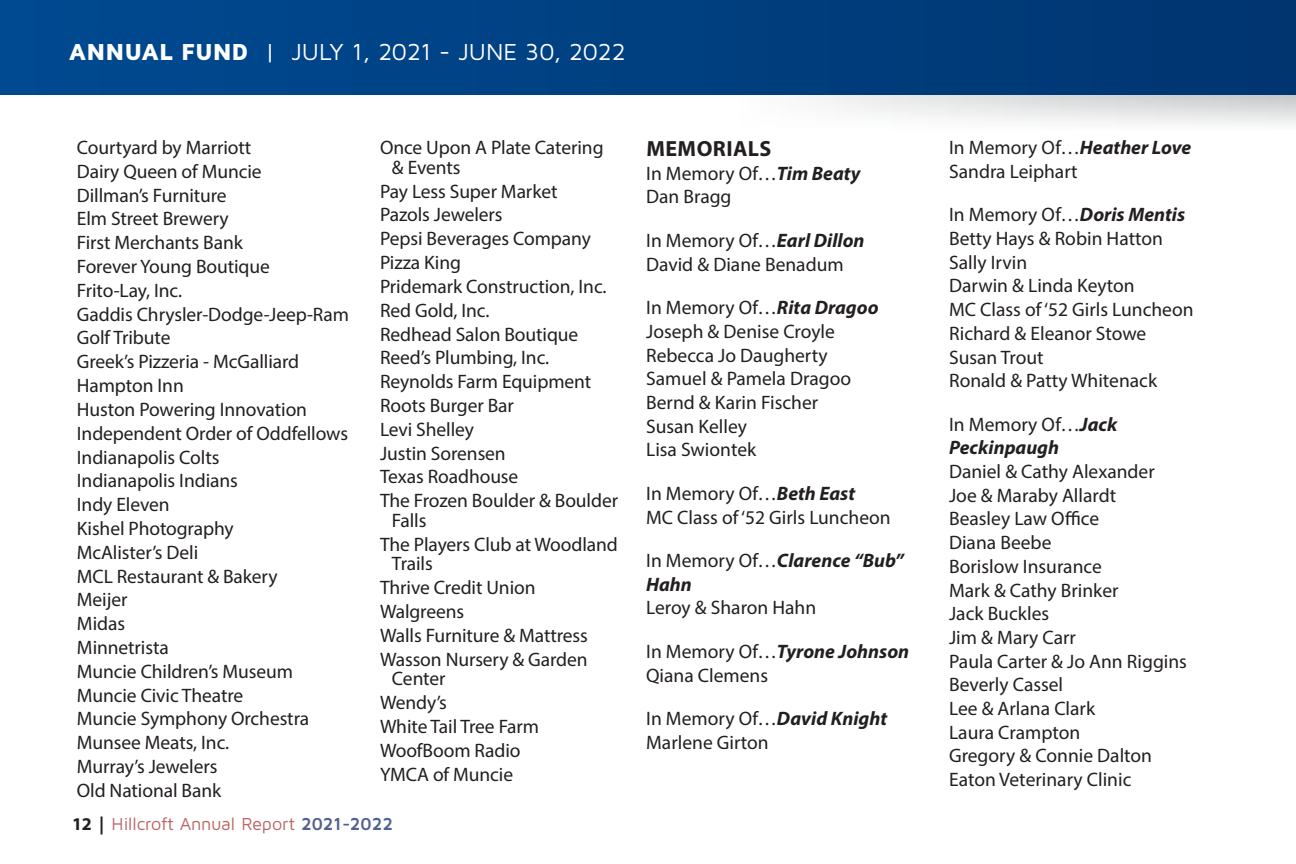
<style>
.page{position:relative;width:1296px;height:864px;background:#fff}
.page>*{position:absolute;margin:0;border:0;box-sizing:border-box;transform-origin:0 0}
.t1{font:24px "Maven Pro";letter-spacing:-.015em;color:#fff}
.t2{font:700 22px "Myriad Pro";letter-spacing:.02em;color:#231f20}
.t3{font:19.6px/23.8px "Myriad Pro";letter-spacing:-.005em;color:#231f20}
.t4{font:italic 700 19.6px/23.6px "Myriad Pro";color:#231f20}
.t5{font:18px "Maven Pro";letter-spacing:-.015em;color:#b96563}
.s1{font-weight:900}
.s2{font-family:"Myriad Pro";font-weight:700;color:#231f20}
.s3{font-weight:700;color:#506290}
.s4{font-weight:700;font-style:italic}
.s5{font-weight:400;font-style:normal}
</style>
<div class="page">
<svg style="left:741px;top:94px;width:555px;height:31px"></svg>
<div style="left:0;top:0;width:1296px;height:94px;background:linear-gradient(to right,#004a91,#003570)"></div>
<p class="t1" style="left:69px;top:37px;width:559px"><span class="s1">ANNUAL FUND</span> | JULY 1, 2021 - JUNE 30, 2022</p>
<p class="t3" style="left:77px;top:135px;width:274px">Courtyard by Marriott<br>Dairy Queen of Muncie<br>Dillman’s Furniture<br>Elm Street Brewery<br>First Merchants Bank<br>Forever Young Boutique<br>Frito-Lay, Inc.<br>Gaddis Chrysler-Dodge-Jeep-Ram<br>Golf Tribute<br>Greek’s Pizzeria - McGalliard<br>Hampton Inn<br>Huston Powering Innovation<br>Independent Order of Oddfellows<br>Indianapolis Colts<br>Indianapolis Indians<br>Indy Eleven<br>Kishel Photography<br>McAlister’s Deli<br>MCL Restaurant &amp; Bakery<br>Meijer<br>Midas<br>Minnetrista<br>Muncie Children’s Museum<br>Muncie Civic Theatre<br>Muncie Symphony Orchestra<br>Munsee Meats, Inc.<br>Murray’s Jewelers<br>Old National Bank</p>
<p class="t3" style="left:392px;top:137px;width:213px;line-height:19.6px;text-indent:-12px">Once Upon A Plate Catering &amp; Events</p>
<p class="t3" style="left:380px;top:179px;width:240px">Pay Less Super Market<br>Pazols Jewelers<br>Pepsi Beverages Company<br>Pizza King<br>Pridemark Construction, Inc.<br>Red Gold, Inc.<br>Redhead Salon Boutique<br>Reed’s Plumbing, Inc.<br>Reynolds Farm Equipment<br>Roots Burger Bar<br>Levi Shelley<br>Justin Sorensen<br>Texas Roadhouse<br>The Frozen Boulder &amp; Boulder</p>
<p class="t3" style="left:380px;top:508px;width:239px;text-indent:12px">Falls<br>The Players Club at Woodland</p>
<p class="t3" style="left:380px;top:552px;width:209px;text-indent:12px">Trails<br>Thrive Credit Union<br>Walgreens<br>Walls Furniture &amp; Mattress<br>Wasson Nursery &amp; Garden</p>
<p class="t3" style="left:380px;top:667px;width:161px;text-indent:12px">Center<br>Wendy’s<br>White Tail Tree Farm<br>WoofBoom Radio<br>YMCA of Muncie</p>
<p class="t5" style="left:72px;top:813px;width:323px"><span class="s2">12 |</span> Hillcroft Annual Report <span class="s3">2021-2022</span></p>
<p class="t2" style="left:646px;top:134px;width:127px">MEMORIALS</p>
<p class="t3" style="left:646px;top:161px;width:216px">In Memory Of…<span class="s4">Tim Beaty<br></span>Dan Bragg</p>
<p class="t3" style="left:646px;top:228px;width:220px">In Memory Of…<span class="s4">Earl Dillon<br></span>David &amp; Diane Benadum</p>
<p class="t3" style="left:646px;top:296px;width:234px">In Memory Of…<span class="s4">Rita Dragoo<br></span>Joseph &amp; Denise Croyle<br>Rebecca Jo Daugherty<br>Samuel &amp; Pamela Dragoo<br>Bernd &amp; Karin Fischer<br>Susan Kelley<br>Lisa Swiontek</p>
<p class="t3" style="left:646px;top:481px;width:246px">In Memory Of…<span class="s4">Beth East<br></span>MC Class of ‘52 Girls Luncheon</p>
<p class="t4" style="left:646px;top:548px;width:259px"><span class="s5">In Memory Of…</span>Clarence “Bub”<br>Hahn</p>
<p class="t3" style="left:646px;top:596px;width:172px">Leroy &amp; Sharon Hahn</p>
<p class="t3" style="left:646px;top:639px;width:265px">In Memory Of…<span class="s4">Tyrone Johnson<br></span>Qiana Clemens</p>
<p class="t3" style="left:646px;top:706px;width:242px">In Memory Of…<span class="s4">David Knight<br></span>Marlene Girton</p>
<p class="t3" style="left:949px;top:135px;width:244px">In Memory Of…<span class="s4">Heather Love<br></span>Sandra Leiphart</p>
<p class="t3" style="left:949px;top:203px;width:246px">In Memory Of…<span class="s4">Doris Mentis<br></span>Betty Hays &amp; Robin Hatton<br>Sally Irvin<br>Darwin &amp; Linda Keyton<br>MC Class of ‘52 Girls Luncheon<br>Richard &amp; Eleanor Stowe<br>Susan Trout<br>Ronald &amp; Patty Whitenack</p>
<p class="t4" style="left:949px;top:412px;width:170px"><span class="s5">In Memory Of…</span>Jack<br>Peckinpaugh</p>
<p class="t3" style="left:949px;top:459px;width:239px">Daniel &amp; Cathy Alexander<br>Joe &amp; Maraby Allardt<br>Beasley Law Office<br>Diana Beebe<br>Borislow Insurance<br>Mark &amp; Cathy Brinker<br>Jack Buckles<br>Jim &amp; Mary Carr<br>Paula Carter &amp; Jo Ann Riggins<br>Beverly Cassel<br>Lee &amp; Arlana Clark<br>Laura Crampton<br>Gregory &amp; Connie Dalton<br>Eaton Veterinary Clinic</p>
</div>
